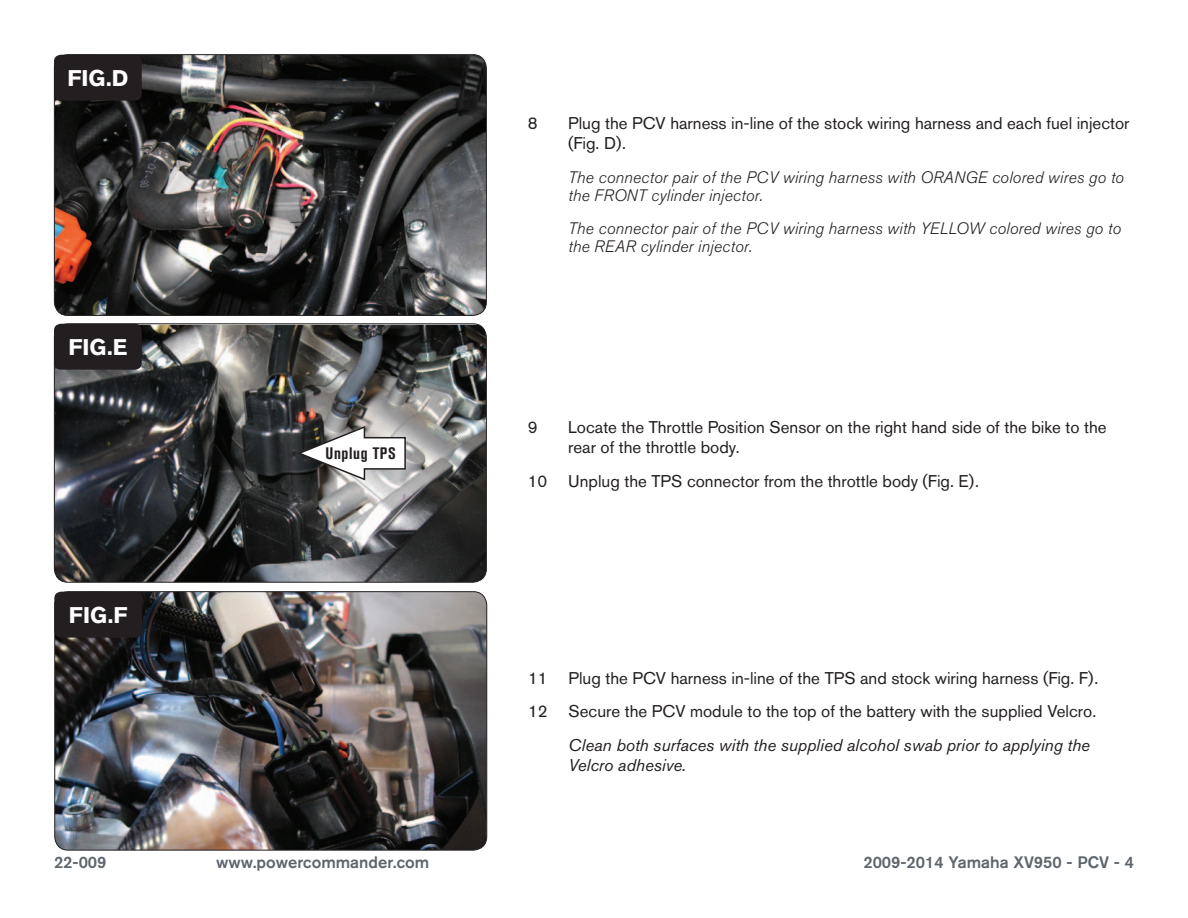
<style>
.page{position:relative;width:1188px;height:918px;background:#fff}
.page>*{position:absolute;margin:0;border:0;box-sizing:border-box;transform-origin:0 0}
.t1{font:700 22.5px "Akzidenz Grotesk BQ";color:#fff}
.Bodycopy{font:16.8px/20.2px "Akzidenz Grotesk BQ";color:#231f20}
.Bodycopy-2{font:italic 16.8px/20.2px "Akzidenz Grotesk BQ";color:#231f20}
.Bodycopy-3{font:italic 300 16.5px/18px "Akzidenz Grotesk BQ";letter-spacing:.01em;color:#231f20}
.t2{font:500 16.5px "Akzidenz Grotesk BQ";color:#5e656c}
.Callouts{font:700 condensed 16.5px "Akzidenz Grotesk BQ";letter-spacing:.04em;color:#231f20}
</style>
<div class="page">
<img style="left:54px;top:55px;width:432px;height:260px">
<div style="left:54px;top:54px;width:433px;height:262px;border:1px solid #231f20;border-radius:14px"></div>
<div style="left:54px;top:55px;width:88px;height:46px;background:#231f20;border-radius:7px"></div>
<img style="left:54px;top:325px;width:431px;height:256px">
<div style="left:54px;top:323px;width:433px;height:260px;border:1px solid #231f20;border-radius:14px"></div>
<div style="left:54px;top:324px;width:88px;height:46px;background:#231f20;border-radius:7px"></div>
<svg style="left:375px;top:242px;width:16px;height:74px"></svg>
<img style="left:55px;top:592px;width:432px;height:258px">
<div style="left:54px;top:591px;width:433px;height:259px;border:1px solid #231f20;border-radius:14px"></div>
<div style="left:54px;top:592px;width:88px;height:46px;background:#231f20;border-radius:7px"></div>
<svg style="left:295px;top:425px;width:112px;height:57px"></svg>
<p class="t1" style="left:67px;top:65px;width:62px">FIG.D</p>
<p class="t1" style="left:68px;top:334px;width:61px">FIG.E</p>
<p class="t1" style="left:69px;top:602px;width:60px">FIG.F</p>
<p class="Callouts" style="left:325px;top:444px;width:72px">Unplug TPS</p>
<p class="Bodycopy" style="left:528px;top:112px;width:11px">8</p>
<p class="Bodycopy" style="left:568px;top:112px;width:563px">Plug the PCV harness in-line of the stock wiring harness and each fuel injector (Fig. D).</p>
<p class="Bodycopy-3" style="left:568px;top:168px;width:557px">The connector pair of the PCV wiring harness with ORANGE colored wires go to the FRONT cylinder injector.</p>
<p class="Bodycopy-3" style="left:568px;top:220px;width:554px">The connector pair of the PCV wiring harness with YELLOW colored wires go to the REAR cylinder injector.</p>
<p class="Bodycopy" style="left:528px;top:417px;width:11px">9</p>
<p class="Bodycopy" style="left:568px;top:417px;width:540px">Locate the Throttle Position Sensor on the right hand side of the bike to the rear of the throttle body.</p>
<p class="Bodycopy" style="left:528px;top:471px;width:453px">10 Unplug the TPS connector from the throttle body (Fig. E).</p>
<p class="Bodycopy" style="left:528px;top:668px;width:572px">11 Plug the PCV harness in-line of the TPS and stock wiring harness (Fig. F).</p>
<p class="Bodycopy" style="left:528px;top:701px;width:570px">12 Secure the PCV module to the top of the battery with the supplied Velcro.</p>
<p class="Bodycopy-2" style="left:569px;top:735px;width:523px">Clean both surfaces with the supplied alcohol swab prior to applying the<br>Velcro adhesive.</p>
<p class="t2" style="left:54px;top:852px;width:54px">22-009</p>
<p class="t2" style="left:216px;top:852px;width:215px">www.powercommander.com</p>
<p class="t2" style="left:863px;top:852px;width:272px">2009-2014 Yamaha XV950 - PCV - 4</p>
</div>
